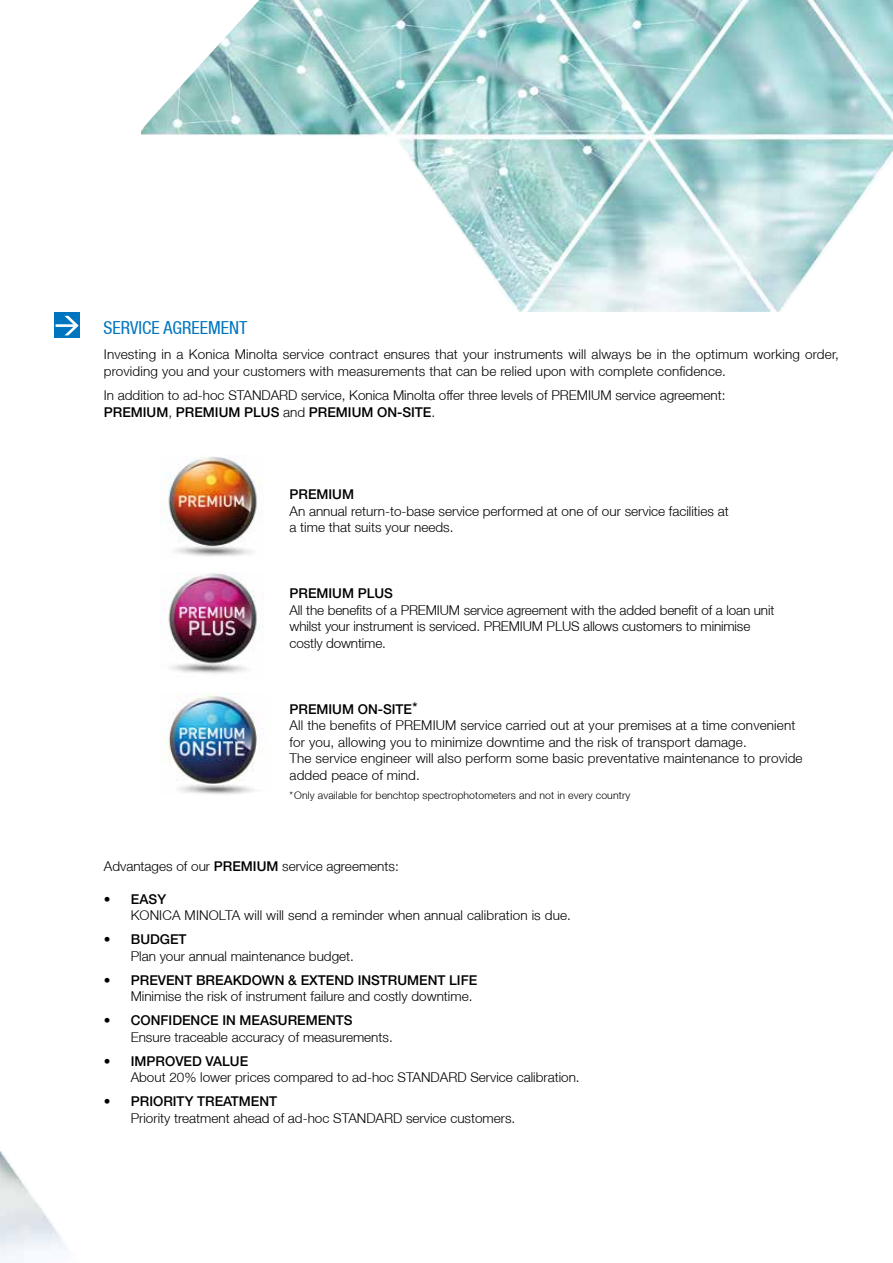
<style>
.page{position:relative;width:893px;height:1263px;background:#fff}
.page>*{position:absolute;margin:0;border:0;box-sizing:border-box;transform-origin:0 0}
.t1{font:condensed 18px "Helvetica KM";color:#0075bf}
.t2{font:300 13.5px/16.5px "Helvetica KM";color:#000}
.t3{font:500 13.5px "Helvetica KM";color:#000}
.t4{font:300 10.5px "Helvetica KM";letter-spacing:.01em;color:#000}
.s1{font-weight:500}
</style>
<div class="page">
<img style="left:0;top:1151px;width:67px;height:112px">
<div style="left:54px;top:313px;width:26px;height:25px;background:#0075bf"></div>
<svg style="left:56px;top:316px;width:23px;height:19px"></svg>
<img style="left:160px;top:573px;width:97px;height:101px">
<img style="left:164px;top:694px;width:99px;height:101px">
<img style="left:161px;top:455px;width:102px;height:102px">
<img style="left:141px;top:0;width:752px;height:312px">
<h1 class="t1" style="left:104px;top:317px;width:146px">SERVICE AGREEMENT</h1>
<p class="t2" style="left:104px;top:346px;width:736px">Investing in a Konica Minolta service contract ensures that your instruments will always be in the optimum working order, providing you and your customers with measurements that can be relied upon with complete confidence.</p>
<p class="t2" style="left:104px;top:387px;width:623px">In addition to ad-hoc STANDARD service, Konica Minolta offer three levels of PREMIUM service agreement:<br><span class="s1">PREMIUM</span>, <span class="s1">PREMIUM PLUS</span> and <span class="s1">PREMIUM ON-SITE</span>.</p>
<p class="t3" style="left:290px;top:486px;width:66px">PREMIUM</p>
<p class="t2" style="left:290px;top:503px;width:441px">An annual return-to-base service performed at one of our service facilities at a time that suits your needs.</p>
<p class="t3" style="left:290px;top:585px;width:105px">PREMIUM PLUS</p>
<p class="t2" style="left:290px;top:602px;width:486px">All the benefits of a PREMIUM service agreement with the added benefit of a loan unit whilst your instrument is serviced. PREMIUM PLUS allows customers to minimise costly downtime.</p>
<p class="t3" style="left:290px;top:701px;width:129px">PREMIUM ON-SITE*</p>
<p class="t2" style="left:290px;top:717px;width:514px">All the benefits of PREMIUM service carried out at your premises at a time convenient for you, allowing you to minimize downtime and the risk of transport damage.<br>The service engineer will also perform some basic preventative maintenance to provide added peace of mind.</p>
<p class="t4" style="left:290px;top:789px;width:342px">*Only available for benchtop spectrophotometers and not in every country</p>
<p class="t2" style="left:104px;top:857px;width:296px">Advantages of our <span class="s1">PREMIUM</span> service agreements:</p>
<p class="t3" style="left:104px;top:891px;width:64px">• EASY</p>
<p class="t2" style="left:131px;top:907px;width:442px">KONICA MINOLTA will will send a reminder when annual calibration is due.</p>
<p class="t3" style="left:104px;top:931px;width:84px">• BUDGET</p>
<p class="t2" style="left:131px;top:947px;width:225px">Plan your annual maintenance budget.</p>
<p class="t3" style="left:104px;top:972px;width:375px">• PREVENT BREAKDOWN &amp; EXTEND INSTRUMENT LIFE</p>
<p class="t2" style="left:131px;top:988px;width:343px">Minimise the risk of instrument failure and costly downtime.</p>
<p class="t3" style="left:104px;top:1012px;width:250px">• CONFIDENCE IN MEASUREMENTS</p>
<p class="t2" style="left:131px;top:1028px;width:264px">Ensure traceable accuracy of measurements.</p>
<p class="t3" style="left:104px;top:1053px;width:146px">• IMPROVED VALUE</p>
<p class="t2" style="left:131px;top:1069px;width:451px">About 20% lower prices compared to ad-hoc STANDARD Service calibration.</p>
<p class="t3" style="left:104px;top:1093px;width:175px">• PRIORITY TREATMENT</p>
<p class="t2" style="left:131px;top:1109px;width:386px">Priority treatment ahead of ad-hoc STANDARD service customers.</p>
</div>
